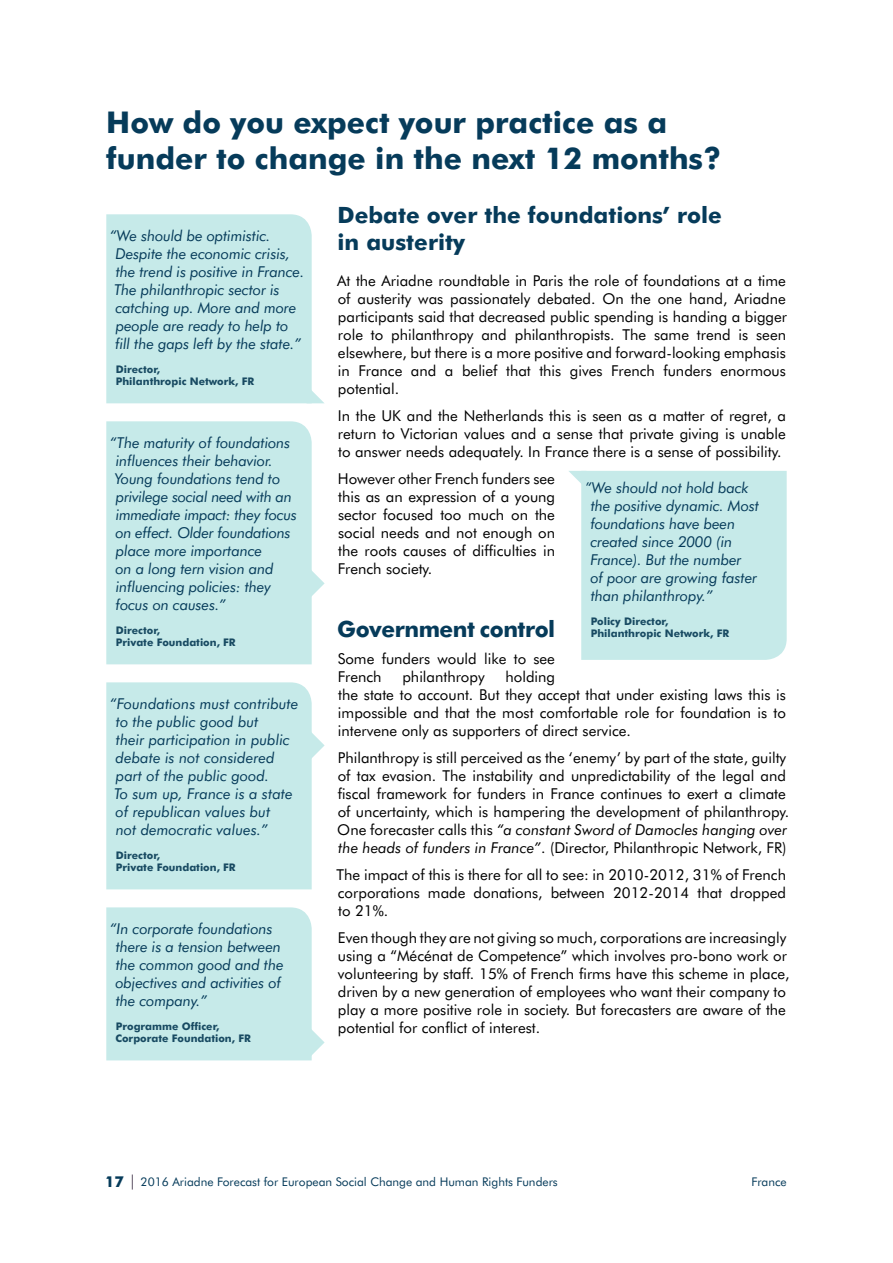
<style>
.page{position:relative;width:893px;height:1263px;background:#fff}
.page>*{position:absolute;margin:0;border:0;box-sizing:border-box;transform-origin:0 0}
.t1{font:700 30px/36px "Futura BT";color:#063b5a}
.t2{font:700 22.5px/27px "Futura BT";color:#063b5a}
.t3{font:700 22.5px "Futura BT";letter-spacing:-.02em;color:#063b5a}
.t4{font:15px/18px "Futura BT";color:#000;text-align:justify}
.t5{font:italic 15px/18px "Futura BT";letter-spacing:-.01em;color:#063b5a}
.t6{font:12px "Futura BT";color:#063b5a}
.t7{font:700 10.5px/12.6px "Futura BT";color:#184a62}
.s1{font-style:italic}
.s2{font-weight:700;font-size:15px}
.s3{font-size:15px;color:#4a3e53}
</style>
<div class="page">
<div style="left:569px;top:471px;width:218px;height:189px;background:#c6eae9"></div>
<div style="left:106px;top:214px;width:218px;height:189px;background:#c6eae9"></div>
<div style="left:106px;top:682px;width:219px;height:207px;background:#c6eae9"></div>
<div style="left:106px;top:421px;width:206px;height:243px;background:#c6eae9"></div>
<svg style="left:300px;top:570px;width:25px;height:27px"></svg>
<svg style="left:106px;top:907px;width:219px;height:153px;background:#c9ebea"></svg>
<h1 class="t1" style="left:106px;top:104px;width:616px">How do you expect your practice as a funder to change in the next 12 months?</h1>
<h2 class="t2" style="left:337px;top:202px;width:386px">Debate over the foundations’ role in austerity</h2>
<p class="t4" style="left:337px;top:272px;width:451px">At the Ariadne roundtable in Paris the role of foundations at a time of austerity was passionately debated. On the one hand, Ariadne participants said that decreased public spending is handing a bigger role to philanthropy and philanthropists. The same trend is seen elsewhere, but there is a more positive and forward-looking emphasis in France and a belief that this gives French funders enormous potential.</p>
<p class="t4" style="left:338px;top:407px;width:450px">In the UK and the Netherlands this is seen as a matter of regret, a return to Victorian values and a sense that private giving is unable to answer needs adequately. In France there is a sense of possibility.</p>
<p class="t4" style="left:338px;top:470px;width:219px">However other French funders see this as an expression of a young sector focused too much on the social needs and not enough on the roots causes of difficulties in French society.</p>
<p class="t5" style="left:110px;top:227px;width:196px">“We should be optimistic.<br>Despite the economic crisis, the trend is positive in France.<br>The philanthropic sector is catching up. More and more people are ready to help to<br>fill the gaps left by the state.”</p>
<p class="t7" style="left:116px;top:362px;width:140px">Director,<br>Philanthropic Network, FR</p>
<p class="t5" style="left:115px;top:434px;width:184px;text-indent:-5px">“The maturity of foundations influences their behavior.<br>Young foundations tend to privilege social need with an immediate impact: they focus on effect. Older foundations place more importance<br>on a long tern vision and influencing policies: they focus on causes.”</p>
<p class="t7" style="left:116px;top:623px;width:121px">Director,<br>Private Foundation, FR</p>
<p class="t5" style="left:590px;top:479px;width:170px;text-indent:-6px">“We should not hold back the positive dynamic. Most foundations have been created since 2000 (in<br>France). But the number<br>of poor are growing faster than philanthropy.”</p>
<p class="t7" style="left:591px;top:614px;width:140px">Policy Director,<br>Philanthropic Network, FR</p>
<h2 class="t3" style="left:337px;top:616px;width:220px">Government control</h2>
<p class="t4" style="left:338px;top:650px;width:219px">Some funders would like to see<br>French</p>
<p class="t4" style="left:338px;top:668px;width:449px;text-align:left;text-indent:167px">holding<br>the state to account. But they accept that under existing laws this is impossible and that the most comfortable role for foundation is to intervene only as supporters of direct service.</p>
<p class="t4" style="left:337px;top:749px;width:453px;text-align:left">Philanthropy is still perceived as the ‘enemy’ by part of the state, guilty of tax evasion. The instability and unpredictability of the legal and fiscal framework for funders in France continues to exert a climate of uncertainty, which is hampering the development of philanthropy.<br>One forecaster calls this <span class="s1">“a constant Sword of Damocles hanging over the heads of funders in France”</span>. (Director, Philanthropic Network, FR)</p>
<p class="t4" style="left:337px;top:866px;width:451px">The impact of this is there for all to see: in 2010-2012, 31% of French corporations made donations, between 2012-2014 that dropped to 21%.</p>
<p class="t4" style="left:338px;top:929px;width:453px;text-align:left">Even though they are not giving so much, corporations are increasingly using a “Mécénat de Competence” which involves pro-bono work or volunteering by staff. 15% of French firms have this scheme in place, driven by a new generation of employees who want their company to play a more positive role in society. But forecasters are aware of the potential for conflict of interest.</p>
<p class="t4" style="left:402px;top:668px;width:84px">philanthropy</p>
<p class="t5" style="left:110px;top:695px;width:190px">“Foundations must contribute to the public good but<br>their participation in public debate is not considered part of the public good.<br>To sum up, France is a state of republican values but<br>not democratic values.”</p>
<p class="t7" style="left:116px;top:848px;width:121px">Director,<br>Private Foundation, FR</p>
<p class="t5" style="left:115px;top:920px;width:170px;text-indent:-6px">“In corporate foundations there is a tension between the common good and the objectives and activities of the company.”</p>
<p class="t7" style="left:116px;top:1019px;width:137px">Programme Officer,<br>Corporate Foundation, FR</p>
<p class="t6" style="left:105px;top:1175px;width:454px"><span class="s2">17</span> <span class="s3">|</span> 2016 Ariadne Forecast for European Social Change and Human Rights Funders</p>
<p class="t6" style="left:751px;top:1175px;width:37px">France</p>
</div>
